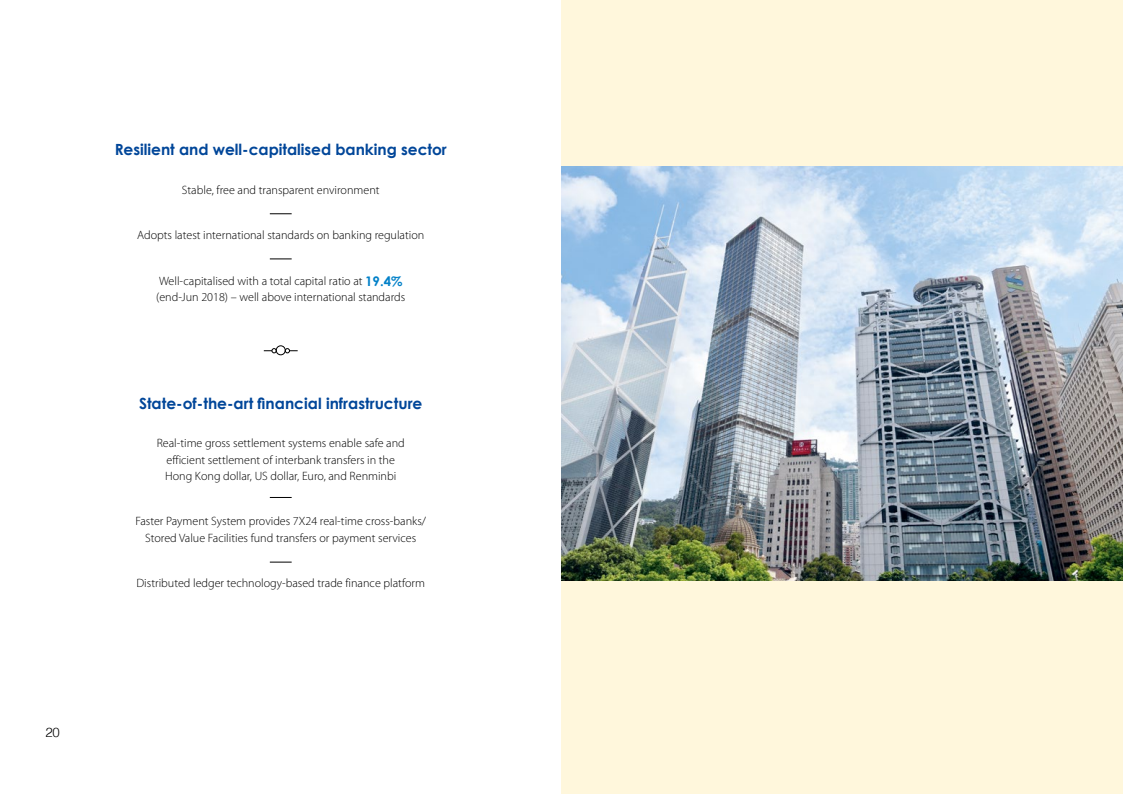
<style>
.page{position:relative;width:1123px;height:794px;background:#fff}
.page>*{position:absolute;margin:0;border:0;box-sizing:border-box;transform-origin:0 0}
.t1{font:700 15.4px "Century Gothic";color:#004699}
.t2{font:300 13.2px "Helvetica";color:#000}
.t3{font:300 12.1px/16.5px "Myriad Pro";color:#000;text-align:center}
.s1{font-family:"Century Gothic";font-weight:700;font-size:13.2px;color:#0080c8}
</style>
<div class="page">
<div style="left:561px;top:0;width:562px;height:794px;background:#fff7dc"></div>
<img style="left:561px;top:166px;width:562px;height:414px">
<svg style="left:270px;top:214px;width:22px;height:1px"></svg>
<svg style="left:270px;top:259px;width:22px;height:1px"></svg>
<svg style="left:270px;top:497px;width:22px;height:1px"></svg>
<svg style="left:270px;top:562px;width:22px;height:1px"></svg>
<div style="left:276px;top:345px;width:9px;height:10px;border:1px solid #000;border-radius:50%"></div>
<svg style="left:264px;top:348px;width:12px;height:5px"></svg>
<svg style="left:285px;top:348px;width:13px;height:5px"></svg>
<p class="t2" style="left:45px;top:720px;width:16px">20</p>
<p class="t1" style="left:115px;top:140px;width:333px">Resilient and well-capitalised banking sector</p>
<p class="t3" style="left:182px;top:182px;width:199px">Stable, free and transparent environment</p>
<p class="t3" style="left:137px;top:227px;width:289px">Adopts latest international standards on banking regulation</p>
<p class="t3" style="left:156px;top:273px;width:250px;line-height:16px;text-align:left">Well-capitalised with a total capital ratio at <span class="s1">19.4% </span>(end-Jun 2018) – well above international standards</p>
<p class="t1" style="left:139px;top:393px;width:285px">State-of-the-art financial infrastructure</p>
<p class="t3" style="left:157px;top:435px;width:250px">Real-time gross settlement systems enable safe and efficient settlement of interbank transfers in the<br>Hong Kong dollar, US dollar, Euro, and Renminbi</p>
<p class="t3" style="left:135px;top:513px;width:292px">Faster Payment System provides 7X24 real-time cross-banks/<br>Stored Value Facilities fund transfers or payment services</p>
<p class="t3" style="left:136px;top:575px;width:290px">Distributed ledger technology-based trade finance platform</p>
</div>
